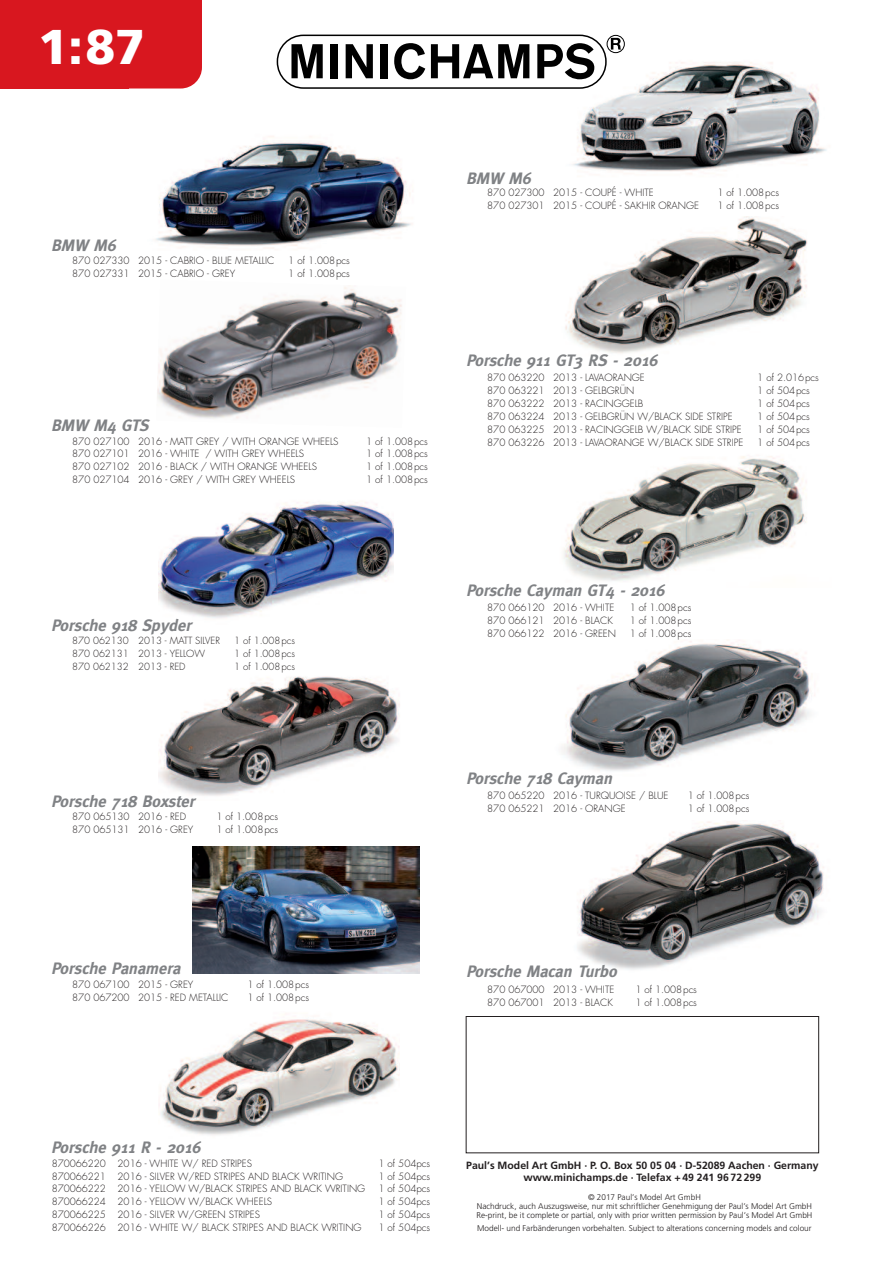
<style>
.page{position:relative;width:893px;height:1263px;background:#fff}
.page>*{position:absolute;margin:0;border:0;box-sizing:border-box;transform-origin:0 0}
.t1{font:900 48.75px "Frutiger";color:#fff}
.t2{font:italic 700 16.5px "Meta";color:#808285}
.t3{font:700 10.5px/12.6px "Frutiger";color:#231f20;text-align:center}
.t4{font:300 9.75px "Futura";color:#231f20}
.t5{font:300 9.6px "Futura";color:#231f20}
.t6{font:300 8.25px/9px "Frutiger";color:#231f20;text-align:center}
</style>
<div class="page">
<img style="left:562px;top:640px;width:249px;height:131px">
<img style="left:564px;top:456px;width:242px;height:125px">
<img style="left:573px;top:50px;width:254px;height:124px">
<img style="left:565px;top:217px;width:243px;height:137px">
<img style="left:159px;top:1019px;width:241px;height:116px">
<img style="left:577px;top:821px;width:247px;height:149px">
<img style="left:158px;top:676px;width:242px;height:120px">
<img style="left:193px;top:847px;width:226px;height:127px">
<img style="left:155px;top:136px;width:257px;height:113px">
<img style="left:157px;top:287px;width:245px;height:132px">
<img style="left:158px;top:501px;width:235px;height:117px">
<div style="left:466px;top:1016px;width:353px;height:137px;border:1px solid #231f20"></div>
<svg style="left:291px;top:44px;width:32px;height:34px"></svg>
<div style="left:331px;top:44px;width:7px;height:34px;background:#000"></div>
<svg style="left:346px;top:44px;width:27px;height:34px"></svg>
<div style="left:381px;top:44px;width:7px;height:34px;background:#000"></div>
<svg style="left:394px;top:43px;width:31px;height:36px"></svg>
<svg style="left:431px;top:44px;width:98px;height:34px"></svg>
<svg style="left:537px;top:43px;width:57px;height:36px"></svg>
<div style="left:277px;top:35px;width:330px;height:54px;border:1px solid #000;border-radius:26px"></div>
<svg style="left:611px;top:38px;width:10px;height:12px"></svg>
<div style="left:607px;top:35px;width:18px;height:18px;border:1px solid #000;border-radius:50%"></div>
<div style="left:0;top:0;width:202px;height:89px;background:#d8171f;border-radius:21px"></div>
<h1 class="t1" style="left:38px;top:28px;width:108px">1:87</h1>
<h2 class="t2" style="left:51px;top:236px;width:69px">BMW M6</h2>
<p class="t4" style="left:72px;top:256px;width:204px">870 027330 2015 - CABRIO - BLUE METALLIC</p>
<p class="t4" style="left:288px;top:256px;width:63px">1 of 1.008pcs</p>
<p class="t4" style="left:72px;top:269px;width:165px">870 027331 2015 - CABRIO - GREY</p>
<p class="t4" style="left:288px;top:269px;width:63px">1 of 1.008pcs</p>
<h2 class="t2" style="left:51px;top:415px;width:102px">BMW M4 GTS</h2>
<p class="t4" style="left:72px;top:437px;width:268px">870 027100 2016 - MATT GREY / WITH ORANGE WHEELS</p>
<p class="t4" style="left:366px;top:437px;width:63px">1 of 1.008pcs</p>
<p class="t4" style="left:72px;top:449px;width:233px">870 027101 2016 - WHITE / WITH GREY WHEELS</p>
<p class="t4" style="left:366px;top:449px;width:63px">1 of 1.008pcs</p>
<p class="t4" style="left:72px;top:462px;width:246px">870 027102 2016 - BLACK / WITH ORANGE WHEELS</p>
<p class="t4" style="left:366px;top:462px;width:63px">1 of 1.008pcs</p>
<p class="t4" style="left:72px;top:475px;width:224px">870 027104 2016 - GREY / WITH GREY WHEELS</p>
<p class="t4" style="left:366px;top:475px;width:63px">1 of 1.008pcs</p>
<h2 class="t2" style="left:51px;top:615px;width:144px">Porsche 9 18 Spyder</h2>
<p class="t5" style="left:72px;top:636px;width:149px">870 062130 2013 - MATT SILVER</p>
<p class="t5" style="left:234px;top:636px;width:62px">1 of 1.008pcs</p>
<p class="t5" style="left:72px;top:649px;width:134px">870 062131 2013 - YELLOW</p>
<p class="t5" style="left:234px;top:649px;width:62px">1 of 1.008pcs</p>
<p class="t5" style="left:72px;top:662px;width:115px">870 062132 2013 - RED</p>
<p class="t5" style="left:234px;top:662px;width:62px">1 of 1.008pcs</p>
<h2 class="t2" style="left:466px;top:168px;width:69px">BMW M6</h2>
<p class="t4" style="left:487px;top:188px;width:168px">870 027300 2015 - COUPÉ - WHITE</p>
<p class="t4" style="left:717px;top:188px;width:63px">1 of 1.008pcs</p>
<p class="t4" style="left:487px;top:201px;width:213px">870 027301 2015 - COUPÉ - SAKHIR ORANGE</p>
<p class="t4" style="left:717px;top:201px;width:63px">1 of 1.008pcs</p>
<h2 class="t2" style="left:466px;top:351px;width:195px">Porsche 911 GT3 RS - 2016</h2>
<p class="t4" style="left:487px;top:373px;width:159px">870 063220 2013 - LAVAORANGE</p>
<p class="t4" style="left:757px;top:373px;width:63px">1 of 2.016pcs</p>
<p class="t4" style="left:487px;top:386px;width:149px">870 063221 2013 - GELBGRÜN</p>
<p class="t4" style="left:757px;top:386px;width:54px">1 of 504pcs</p>
<p class="t4" style="left:487px;top:399px;width:158px">870 063222 2013 - RACINGGELB</p>
<p class="t4" style="left:757px;top:399px;width:54px">1 of 504pcs</p>
<p class="t4" style="left:487px;top:412px;width:247px">870 063224 2013 - GELBGRÜN W/BLACK SIDE STRIPE</p>
<p class="t4" style="left:757px;top:412px;width:54px">1 of 504pcs</p>
<p class="t4" style="left:487px;top:425px;width:256px">870 063225 2013 - RACINGGELB W/BLACK SIDE STRIPE</p>
<p class="t4" style="left:757px;top:425px;width:54px">1 of 504pcs</p>
<p class="t4" style="left:487px;top:437px;width:257px">870 063226 2013 - LAVAORANGE W/BLACK SIDE STRIPE</p>
<p class="t4" style="left:757px;top:437px;width:54px">1 of 504pcs</p>
<h2 class="t2" style="left:466px;top:580px;width:202px">Porsche Cayman GT4 - 2016</h2>
<p class="t4" style="left:487px;top:603px;width:129px">870 066120 2016 - WHITE</p>
<p class="t4" style="left:630px;top:603px;width:63px">1 of 1.008pcs</p>
<p class="t4" style="left:487px;top:616px;width:127px">870 066121 2016 - BLACK</p>
<p class="t4" style="left:630px;top:616px;width:63px">1 of 1.008pcs</p>
<p class="t4" style="left:487px;top:628px;width:130px">870 066122 2016 - GREEN</p>
<p class="t4" style="left:630px;top:628px;width:63px">1 of 1.008pcs</p>
<h2 class="t2" style="left:51px;top:791px;width:148px">Porsche 7 18 Boxster</h2>
<p class="t4" style="left:72px;top:812px;width:115px">870 065130 2016 - RED</p>
<p class="t4" style="left:216px;top:812px;width:63px">1 of 1.008pcs</p>
<p class="t4" style="left:72px;top:825px;width:123px">870 065131 2016 - GREY</p>
<p class="t4" style="left:216px;top:825px;width:63px">1 of 1.008pcs</p>
<h2 class="t2" style="left:466px;top:768px;width:150px">Porsche 7 18 Cayman</h2>
<p class="t4" style="left:487px;top:791px;width:183px">870 065220 2016 - TURQUOISE / BLUE</p>
<p class="t4" style="left:688px;top:791px;width:63px">1 of 1.008pcs</p>
<p class="t4" style="left:487px;top:804px;width:140px">870 065221 2016 - ORANGE</p>
<p class="t4" style="left:688px;top:804px;width:63px">1 of 1.008pcs</p>
<h2 class="t2" style="left:51px;top:959px;width:133px">Porsche Panamera</h2>
<p class="t4" style="left:72px;top:980px;width:123px">870 067100 2015 - GREY</p>
<p class="t4" style="left:247px;top:980px;width:63px">1 of 1.008pcs</p>
<p class="t4" style="left:72px;top:993px;width:158px">870 067200 2015 - RED METALLIC</p>
<p class="t4" style="left:247px;top:993px;width:63px">1 of 1.008pcs</p>
<h2 class="t2" style="left:466px;top:962px;width:155px">Porsche Macan Turbo</h2>
<p class="t4" style="left:487px;top:985px;width:129px">870 067000 2013 - WHITE</p>
<p class="t4" style="left:635px;top:985px;width:63px">1 of 1.008pcs</p>
<p class="t4" style="left:487px;top:997px;width:127px">870 067001 2013 - BLACK</p>
<p class="t4" style="left:635px;top:997px;width:63px">1 of 1.008pcs</p>
<h2 class="t2" style="left:51px;top:1137px;width:153px">Porsche 911 R - 2016</h2>
<p class="t4" style="left:52px;top:1159px;width:202px">870066220 2016 - WHITE W/ RED STRIPES</p>
<p class="t4" style="left:379px;top:1159px;width:53px">1 of 504pcs</p>
<p class="t4" style="left:52px;top:1171px;width:293px">870066221 2016 - SILVER W/RED STRIPES AND BLACK WRITING</p>
<p class="t4" style="left:379px;top:1171px;width:53px">1 of 504pcs</p>
<p class="t4" style="left:52px;top:1184px;width:315px">870066222 2016 - YELLOW W/BLACK STRIPES AND BLACK WRITING</p>
<p class="t4" style="left:379px;top:1184px;width:53px">1 of 504pcs</p>
<p class="t4" style="left:52px;top:1197px;width:222px">870066224 2016 - YELLOW W/BLACK WHEELS</p>
<p class="t4" style="left:379px;top:1197px;width:53px">1 of 504pcs</p>
<p class="t4" style="left:52px;top:1210px;width:210px">870066225 2016 - SILVER W/GREEN STRIPES</p>
<p class="t4" style="left:379px;top:1210px;width:53px">1 of 504pcs</p>
<p class="t4" style="left:52px;top:1223px;width:311px">870066226 2016 - WHITE W/ BLACK STRIPES AND BLACK WRITING</p>
<p class="t4" style="left:379px;top:1223px;width:53px">1 of 504pcs</p>
<p class="t3" style="left:466px;top:1160px;width:354px">Paul’s Model Art GmbH · P. O. Box 50 05 04 · D-52089 Aachen · Germany www.minichamps.de · Telefax + 49 241 96 72 299</p>
<p class="t6" style="left:476px;top:1193px;width:337px">© 2017 Paul’s Model Art GmbH<br>Nachdruck, auch Auszugsweise, nur mit schriftlicher Genehmigung der Paul’s Model Art GmbH<br>Re-print, be it complete or partial, only with prior written permission by Paul’s Model Art GmbH</p>
<p class="t6" style="left:477px;top:1224px;width:336px">Modell- und Farbänderungen vorbehalten. Subject to alterations concerning models and colour</p>
</div>
